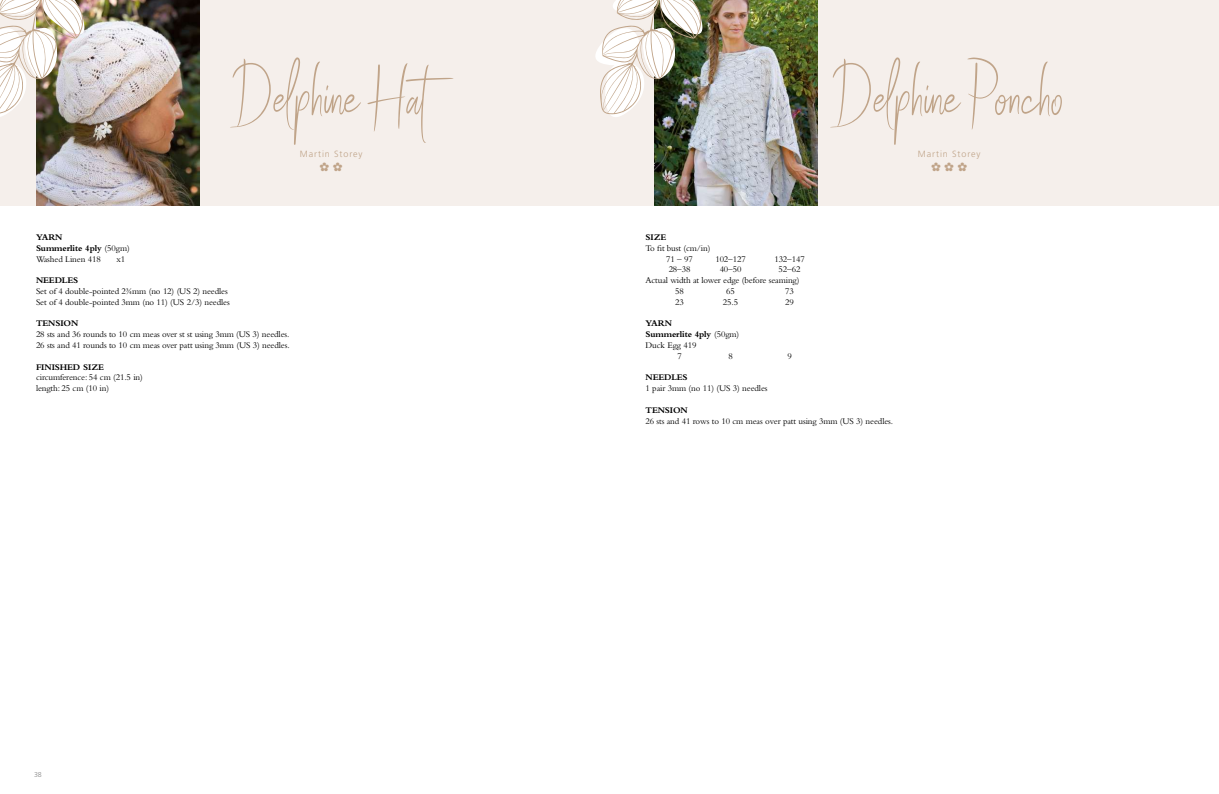
<style>
.page{position:relative;width:1219px;height:794px;background:#fff}
.page>*{position:absolute;margin:0;border:0;box-sizing:border-box;transform-origin:0 0}
.t1{font:60px "Stay Classy SLDT";color:#c0a489}
.t2{font:9px/10.8px "Bembo Std";letter-spacing:-.01em;color:#000}
.t3{font:700 9px "Bembo Std";letter-spacing:-.01em;color:#000}
.t4{font:300 9px "Frutiger LT Std";letter-spacing:.1em;color:#c0a489}
.t5{font:300 7px "Frutiger LT Std";color:#878787}
.s1{font-weight:700}
.s2{font-weight:400}
</style>
<div class="page">
<div style="left:0;top:0;width:609px;height:206px;background:#f5efeb"></div>
<img style="left:36px;top:0;width:164px;height:206px">
<img style="left:0;top:0;width:84px;height:117px">
<div style="left:609px;top:0;width:610px;height:206px;background:#f5efeb"></div>
<img style="left:654px;top:0;width:164px;height:206px">
<svg style="left:595px;top:0;width:107px;height:117px"></svg>
<p class="t2" style="left:36px;top:232px;width:95px"><span class="s1">YARN<br>Summerlite 4ply</span> (50gm)<br>Washed Linen 418</p>
<p class="t2" style="left:117px;top:253px;width:10px">x1</p>
<h1 class="t1" style="left:234px;top:58px;width:222px">Delphine Hat</h1>
<p class="t4" style="left:300px;top:149px;width:64px">Martin Storey</p>
<p class="t3" style="left:36px;top:275px;width:44px">NEEDLES</p>
<p class="t2" style="left:36px;top:286px;width:195px">Set of 4 double-pointed 2¾mm (no 12) (US 2) needles<br>Set of 4 double-pointed 3mm (no 11) (US 2/3) needles</p>
<p class="t3" style="left:36px;top:318px;width:44px">TENSION</p>
<p class="t2" style="left:36px;top:329px;width:255px">28 sts and 36 rounds to 10 cm meas over st st using 3mm (US 3) needles.<br>26 sts and 41 rounds to 10 cm meas over patt using 3mm (US 3) needles.</p>
<p class="t3" style="left:36px;top:362px;width:69px">FINISHED SIZE</p>
<p class="t2" style="left:36px;top:372px;width:108px">circumference: 54 cm (21.5 in) length: 25 cm (10 in)</p>
<p class="t5" style="left:34px;top:771px;width:9px">38</p>
<h1 class="t1" style="left:834px;top:58px;width:231px">Delphine Poncho</h1>
<p class="t4" style="left:918px;top:149px;width:64px">Martin Storey</p>
<p class="t3" style="left:645px;top:232px;width:22px">SIZE</p>
<p class="t2" style="left:645px;top:242px;width:66px;text-align:center">To fit bust (cm/in)<br>71 – 97</p>
<p class="t2" style="left:715px;top:253px;width:32px">102–127</p>
<p class="t2" style="left:774px;top:253px;width:32px">132–147</p>
<p class="t2" style="left:669px;top:264px;width:23px">28–38</p>
<p class="t2" style="left:720px;top:264px;width:23px">40–50</p>
<p class="t2" style="left:779px;top:264px;width:23px">52–62</p>
<p class="t2" style="left:645px;top:275px;width:155px">Actual width at lower edge (before seaming)</p>
<p class="t2" style="left:675px;top:286px;width:10px">58</p>
<p class="t2" style="left:726px;top:286px;width:10px">65</p>
<p class="t2" style="left:785px;top:286px;width:10px">73</p>
<p class="t2" style="left:675px;top:296px;width:10px">23</p>
<p class="t2" style="left:723px;top:296px;width:17px">25.5</p>
<p class="t2" style="left:785px;top:296px;width:10px">29</p>
<p class="t3" style="left:645px;top:318px;width:28px">YARN</p>
<p class="t3" style="left:645px;top:329px;width:95px">Summerlite 4ply <span class="s2">(50gm)</span></p>
<p class="t2" style="left:645px;top:340px;width:52px">Duck Egg 419</p>
<p class="t2" style="left:677px;top:350px;width:6px">7</p>
<p class="t2" style="left:728px;top:350px;width:6px">8</p>
<p class="t2" style="left:787px;top:350px;width:6px">9</p>
<p class="t3" style="left:645px;top:372px;width:44px">NEEDLES</p>
<p class="t2" style="left:645px;top:383px;width:124px">1 pair 3mm (no 11) (US 3) needles</p>
<p class="t3" style="left:645px;top:405px;width:44px">TENSION</p>
<p class="t2" style="left:645px;top:415px;width:249px">26 sts and 41 rows to 10 cm meas over patt using 3mm (US 3) needles.</p>
</div>
